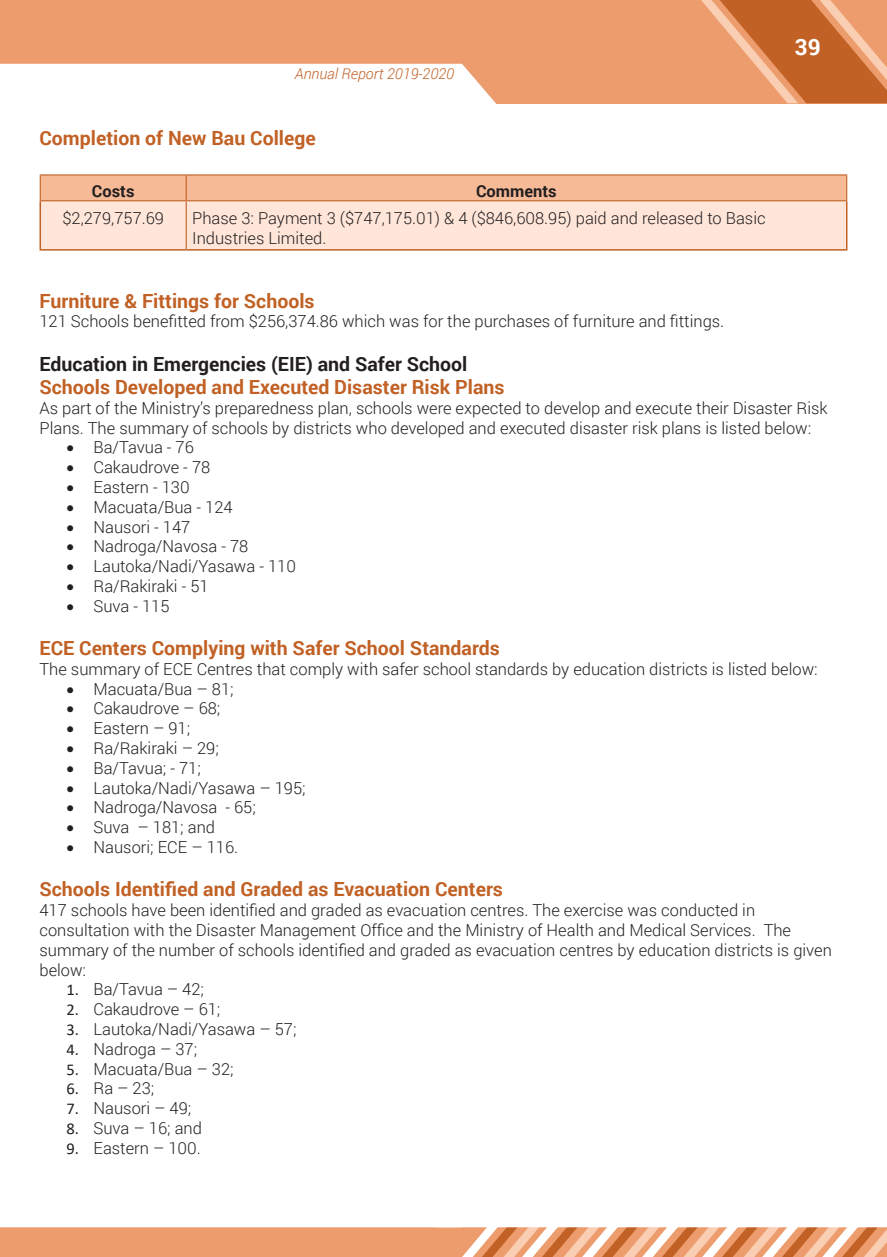
<style>
.page{position:relative;width:887px;height:1257px;background:#fff}
.page>*{position:absolute;margin:0;border:0;box-sizing:border-box;transform-origin:0 0}
.t1{font:700 22.5px "Roboto";color:#fff}
.t2{font:700 19.5px "Roboto";color:#c16125}
.No_Spacing{font:700 19.5px "Roboto";color:#231f20}
.No_Spacing-2{font:300 16.5px/19.8px "Roboto";color:#231f20}
.t3{font:700 16.5px "Roboto";color:#231f20}
.t4{font:italic 300 15px "Roboto";color:#c16125}
.s1{font-family:"Calibri";font-weight:400}
</style>
<div class="page">
<div style="left:0;top:0;width:887px;height:103px;background:#ed9d6d"></div>
<div style="left:0;top:64px;width:498px;height:40px;background:#fff"></div>
<hr style="left:40px;top:249px;width:146px;height:2px;background:#c16125">
<hr style="left:186px;top:249px;width:661px;height:2px;background:#c16125">
<hr style="left:40px;top:174px;width:146px;height:2px;background:#c16125">
<hr style="left:186px;top:174px;width:661px;height:2px;background:#c16125">
<svg style="left:40px;top:175px;width:807px;height:75px"></svg>
<hr style="left:40px;top:200px;width:146px;height:1px;background:#c16125">
<hr style="left:186px;top:200px;width:661px;height:1px;background:#c16125">
<svg style="left:701px;top:0;width:186px;height:103px"></svg>
<svg style="left:0;top:1227px;width:887px;height:30px"></svg>
<p class="t4" style="left:295px;top:64px;width:161px">Annual Report 2019-2020</p>
<p class="t2" style="left:40px;top:124px;width:278px">Completion of New Bau College</p>
<p class="t3" style="left:92px;top:179px;width:44px">Costs</p>
<p class="t3" style="left:476px;top:179px;width:82px">Comments</p>
<p class="No_Spacing-2" style="left:62px;top:208px;width:103px">$2,279,757.69</p>
<p class="No_Spacing-2" style="left:192px;top:208px;width:575px">Phase 3: Payment 3 ($747,175.01) &amp; 4 ($846,608.95) paid and released to Basic<br>Industries Limited.</p>
<h1 class="t1" style="left:795px;top:31px;width:27px">39</h1>
<p class="t2" style="left:40px;top:287px;width:277px">Furniture &amp; Fittings for Schools</p>
<p class="No_Spacing-2" style="left:40px;top:311px;width:686px">121 Schools benefitted from $256,374.86 which was for the purchases of furniture and fittings.</p>
<p class="No_Spacing" style="left:40px;top:350px;width:429px">Education in Emergencies (EIE) and Safer School</p>
<p class="t2" style="left:40px;top:373px;width:467px">Schools Developed and Executed Disaster Risk Plans</p>
<p class="No_Spacing-2" style="left:40px;top:397px;width:790px">As part of the Ministry’s preparedness plan, schools were expected to develop and execute their Disaster Risk<br>Plans. The summary of schools by districts who developed and executed disaster risk plans is listed below:</p>
<p class="No_Spacing-2" style="left:67px;top:437px;width:129px">• Ba/Tavua - 76</p>
<p class="No_Spacing-2" style="left:67px;top:457px;width:145px">• Cakaudrove - 78</p>
<p class="No_Spacing-2" style="left:67px;top:477px;width:125px">• Eastern - 130</p>
<p class="No_Spacing-2" style="left:67px;top:496px;width:168px">• Macuata/Bua - 124</p>
<p class="No_Spacing-2" style="left:67px;top:516px;width:125px">• Nausori - 147</p>
<p class="No_Spacing-2" style="left:67px;top:536px;width:183px">• Nadroga/Navosa - 78</p>
<p class="No_Spacing-2" style="left:67px;top:556px;width:231px">• Lautoka/Nadi/Yasawa - 110</p>
<p class="No_Spacing-2" style="left:67px;top:576px;width:144px">• Ra/Rakiraki - 51</p>
<p class="No_Spacing-2" style="left:67px;top:595px;width:105px">• Suva - 115</p>
<p class="t2" style="left:40px;top:634px;width:462px">ECE Centers Complying with Safer School Standards</p>
<p class="No_Spacing-2" style="left:40px;top:658px;width:780px">The summary of ECE Centres that comply with safer school standards by education districts is listed below:</p>
<p class="No_Spacing-2" style="left:67px;top:678px;width:169px">• Macuata/Bua – 81;</p>
<p class="No_Spacing-2" style="left:67px;top:698px;width:155px">• Cakaudrove – 68;</p>
<p class="No_Spacing-2" style="left:67px;top:718px;width:125px">• Eastern – 91;</p>
<p class="No_Spacing-2" style="left:67px;top:738px;width:154px">• Ra/Rakiraki – 29;</p>
<p class="No_Spacing-2" style="left:67px;top:757px;width:136px">• Ba/Tavua; - 71;</p>
<p class="No_Spacing-2" style="left:67px;top:777px;width:241px">• Lautoka/Nadi/Yasawa – 195;</p>
<p class="No_Spacing-2" style="left:67px;top:797px;width:191px">• Nadroga/Navosa - 65;</p>
<p class="No_Spacing-2" style="left:67px;top:817px;width:150px">• Suva – 181; and</p>
<p class="No_Spacing-2" style="left:67px;top:837px;width:173px">• Nausori; ECE – 116.</p>
<p class="t2" style="left:40px;top:875px;width:465px">Schools Identified and Graded as Evacuation Centers</p>
<p class="No_Spacing-2" style="left:40px;top:900px;width:794px">417 schools have been identified and graded as evacuation centres. The exercise was conducted in consultation with the Disaster Management Office and the Ministry of Health and Medical Services. The summary of the number of schools identified and graded as evacuation centres by education districts is given below:</p>
<p class="No_Spacing-2" style="left:67px;top:979px;width:139px"><span class="s1">1.</span> Ba/Tavua – 42;</p>
<p class="No_Spacing-2" style="left:67px;top:999px;width:155px"><span class="s1">2.</span> Cakaudrove – 61;</p>
<p class="No_Spacing-2" style="left:67px;top:1018px;width:232px"><span class="s1">3.</span> Lautoka/Nadi/Yasawa – 57;</p>
<p class="No_Spacing-2" style="left:67px;top:1038px;width:132px"><span class="s1">4.</span> Nadroga – 37;</p>
<p class="No_Spacing-2" style="left:67px;top:1058px;width:169px"><span class="s1">5.</span> Macuata/Bua – 32;</p>
<p class="No_Spacing-2" style="left:67px;top:1078px;width:89px"><span class="s1">6.</span> Ra – 23;</p>
<p class="No_Spacing-2" style="left:67px;top:1098px;width:126px"><span class="s1">7.</span> Nausori – 49;</p>
<p class="No_Spacing-2" style="left:67px;top:1117px;width:137px"><span class="s1">8.</span> Suva – 16; and</p>
<p class="No_Spacing-2" style="left:67px;top:1137px;width:136px"><span class="s1">9.</span> Eastern – 100.</p>
</div>
